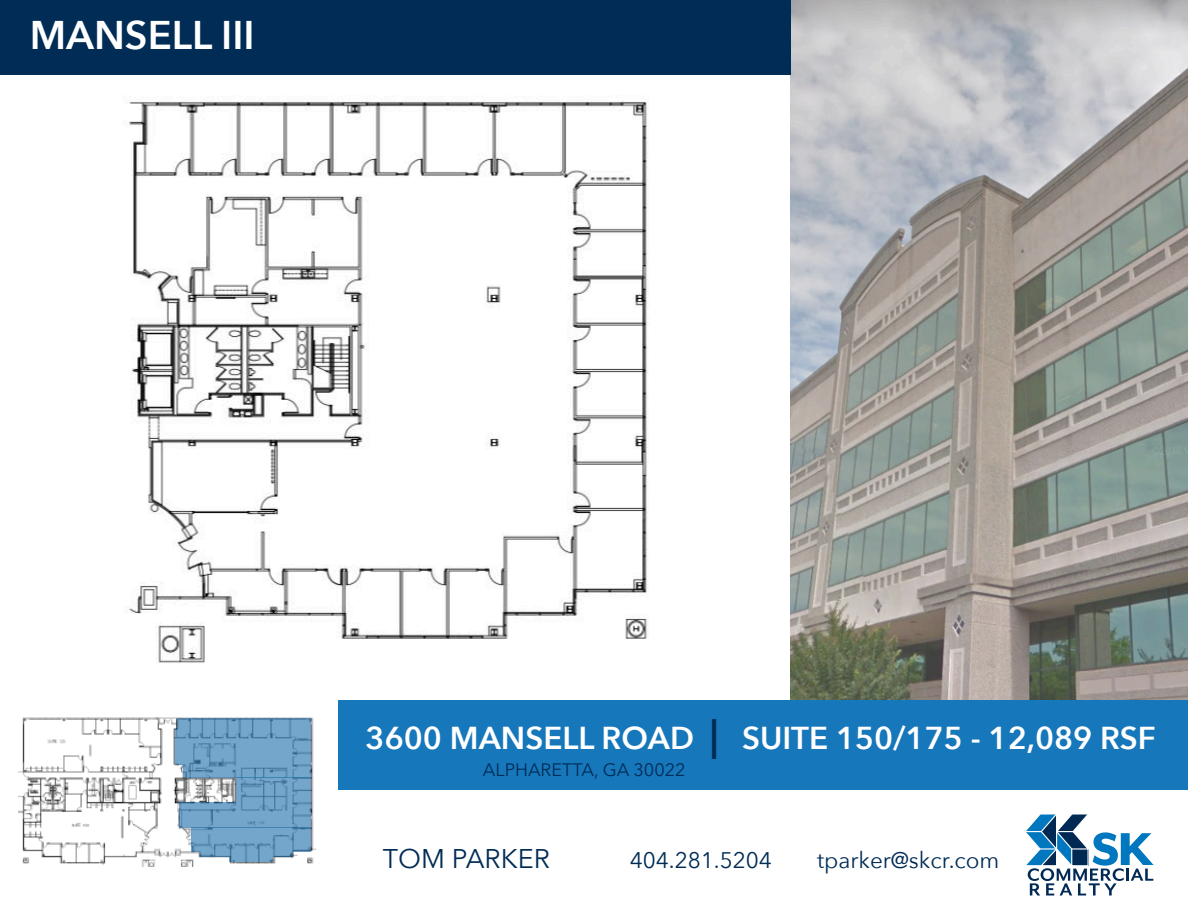
<style>
.page{position:relative;width:1188px;height:918px;background:#fff}
.page>*{position:absolute;margin:0;border:0;box-sizing:border-box;transform-origin:0 0}
.t1{font:600 39.9px "Avenir Next";color:#fff}
.t2{font:600 31.65px "Avenir Next";color:#fff}
.t3{font:27px "Avenir Next";color:#002c55}
.t4{font:22.5px "Avenir Next";color:#002c55}
.t5{font:18px "Avenir Next";color:#002c55}
.s1{font-size:39.9px;color:#002c55}
</style>
<div class="page">
<img style="left:791px;top:0;width:397px;height:700px">
<div style="left:338px;top:700px;width:850px;height:90px;background:#1777bb"></div>
<div style="left:0;top:0;width:791px;height:74px;background:#002c55"></div>
<svg style="left:1026px;top:814px;width:128px;height:82px"></svg>
<img style="left:18px;top:717px;width:299px;height:150px">
<svg style="left:175px;top:729px;width:135px;height:36px;background:#6da0c4"></svg>
<svg style="left:177px;top:718px;width:133px;height:11px"></svg>
<svg style="left:183px;top:765px;width:127px;height:13px;background:#679bc0"></svg>
<svg style="left:179px;top:802px;width:131px;height:25px;background:#6d9fc4"></svg>
<svg style="left:236px;top:778px;width:74px;height:24px;background:#6b9dc2"></svg>
<svg style="left:191px;top:827px;width:119px;height:25px;background:#6c9ec4"></svg>
<svg style="left:200px;top:852px;width:92px;height:5px"></svg>
<svg style="left:230px;top:857px;width:43px;height:5px"></svg>
<img style="left:127px;top:100px;width:522px;height:563px">
<p class="t1" style="left:30px;top:1px;width:227px">MANSELL III</p>
<p class="t2" style="left:366px;top:711px;width:792px">3600 MANSELL ROAD <span class="s1">|</span> SUITE 150/175 - 12,089 RSF</p>
<p class="t5" style="left:483px;top:755px;width:204px">ALPHARETTA, GA 30022</p>
<p class="t3" style="left:383px;top:836px;width:169px">TOM PARKER</p>
<p class="t4" style="left:630px;top:841px;width:144px">404.281.5204</p>
<p class="t4" style="left:817px;top:841px;width:184px">tparker@skcr.com</p>
</div>
